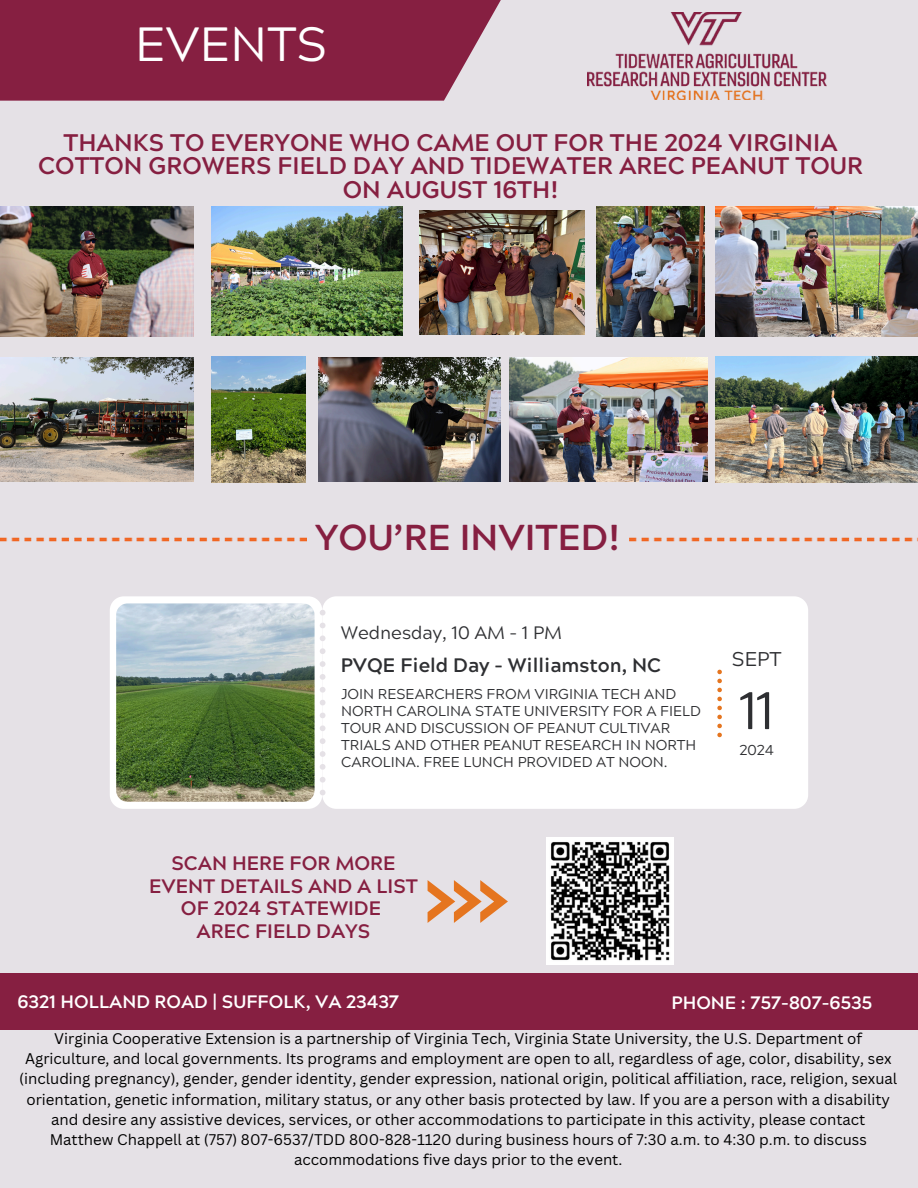
<style>
.page{position:relative;width:918px;height:1188px;background:#e5e1e6}
.page>*{position:absolute;margin:0;border:0;box-sizing:border-box;transform-origin:0 0}
.t1{font:52.8px "Acherus Grotesque";color:#2e2f32}
.t2{font:48px "Acherus Grotesque";color:#fff}
.t3{font:700 36px "Acherus Grotesque";color:#861f41}
.t4{font:700 24px/23.7px "Acherus Grotesque";color:#861f41;text-align:center}
.t5{font:19.95px "Acherus Grotesque";color:#2e2f32}
.t6{font:700 19.5px/22.5px "Acherus Grotesque";color:#861f41;text-align:center}
.t7{font:700 19.5px "Acherus Grotesque";color:#2e2f32}
.t8{font:700 18px "Acherus Grotesque";color:#fff}
.t9{font:18px "Acherus Grotesque";color:#2e2f32}
.t10{font:15px/20.2px "Canva Sans";color:#000;text-align:center}
.t11{font:14.25px/16.8px "Acherus Grotesque";color:#2e2f32}
</style>
<div class="page">
<img style="left:588px;top:12px;width:238px;height:87px">
<svg style="left:110px;top:596px;width:212px;height:213px;fill:#fff"></svg>
<div style="left:322px;top:596px;width:486px;height:213px;background:#fff"></div>
<img style="left:116px;top:603px;width:199px;height:199px;border-radius:11px">
<svg style="left:717px;top:670px;width:5px;height:67px"></svg>
<div style="left:0;top:0;width:501px;height:101px;background:#861f41"></div>
<div style="left:0;top:973px;width:918px;height:57px;background:#861f41"></div>
<svg style="left:428px;top:880px;width:80px;height:43px"></svg>
<img style="left:629px;top:537px;width:289px;height:5px">
<img style="left:0;top:537px;width:306px;height:5px">
<img style="left:547px;top:837px;width:127px;height:127px">
<img style="left:0;top:207px;width:194px;height:129px">
<img style="left:0;top:357px;width:194px;height:125px">
<img style="left:211px;top:207px;width:191px;height:128px">
<img style="left:509px;top:357px;width:198px;height:125px">
<img style="left:716px;top:357px;width:202px;height:126px">
<img style="left:420px;top:211px;width:165px;height:124px">
<img style="left:716px;top:207px;width:202px;height:129px">
<img style="left:596px;top:207px;width:108px;height:129px">
<img style="left:211px;top:357px;width:95px;height:126px">
<img style="left:318px;top:357px;width:182px;height:125px">
<h6 class="t2" style="left:135px;top:25px;width:194px">EVENTS</h6>
<p class="t4" style="left:38px;top:134px;width:826px">THANKS TO EVERYONE WHO CAME OUT FOR THE 2024 VIRGINIA<br>COTTON GROWERS FIELD DAY AND TIDEWATER AREC PEANUT TOUR<br>ON AUGUST 16TH!</p>
<p class="t3" style="left:315px;top:523px;width:307px">YOU’RE INVITED!</p>
<p class="t9" style="left:341px;top:625px;width:223px">Wednesday, 10 AM - 1 PM</p>
<p class="t7" style="left:341px;top:657px;width:322px">PVQE Field Day - Williamston, NC</p>
<p class="t11" style="left:341px;top:688px;width:361px">JOIN RESEARCHERS FROM VIRGINIA TECH AND NORTH CAROLINA STATE UNIVERSITY FOR A FIELD TOUR AND DISCUSSION OF PEANUT CULTIVAR TRIALS AND OTHER PEANUT RESEARCH IN NORTH CAROLINA. FREE LUNCH PROVIDED AT NOON.</p>
<h3 class="t5" style="left:732px;top:651px;width:51px">SEPT</h3>
<p class="t1" style="left:739px;top:690px;width:38px">11</p>
<p class="t11" style="left:740px;top:744px;width:36px">2024</p>
<p class="t6" style="left:149px;top:855px;width:270px">SCAN HERE FOR MORE<br>EVENT DETAILS AND A LIST<br>OF 2024 STATEWIDE<br>AREC FIELD DAYS</p>
<h5 class="t8" style="left:17px;top:995px;width:383px">6321 HOLLAND ROAD | SUFFOLK, VA 23437</h5>
<p class="t10" style="left:19px;top:1028px;width:879px">Virginia Cooperative Extension is a partnership of Virginia Tech, Virginia State University, the U.S. Department of Agriculture, and local governments. Its programs and employment are open to all, regardless of age, color, disability, sex (including pregnancy), gender, gender identity, gender expression, national origin, political affiliation, race, religion, sexual orientation, genetic information, military status, or any other basis protected by law. If you are a person with a disability and desire any assistive devices, services, or other accommodations to participate in this activity, please contact Matthew Chappell at (757) 807-6537/TDD 800-828-1120 during business hours of 7:30 a.m. to 4:30 p.m. to discuss accommodations five days prior to the event.</p>
<p class="t8" style="left:672px;top:996px;width:202px">PHONE : 757-807-6535</p>
</div>
